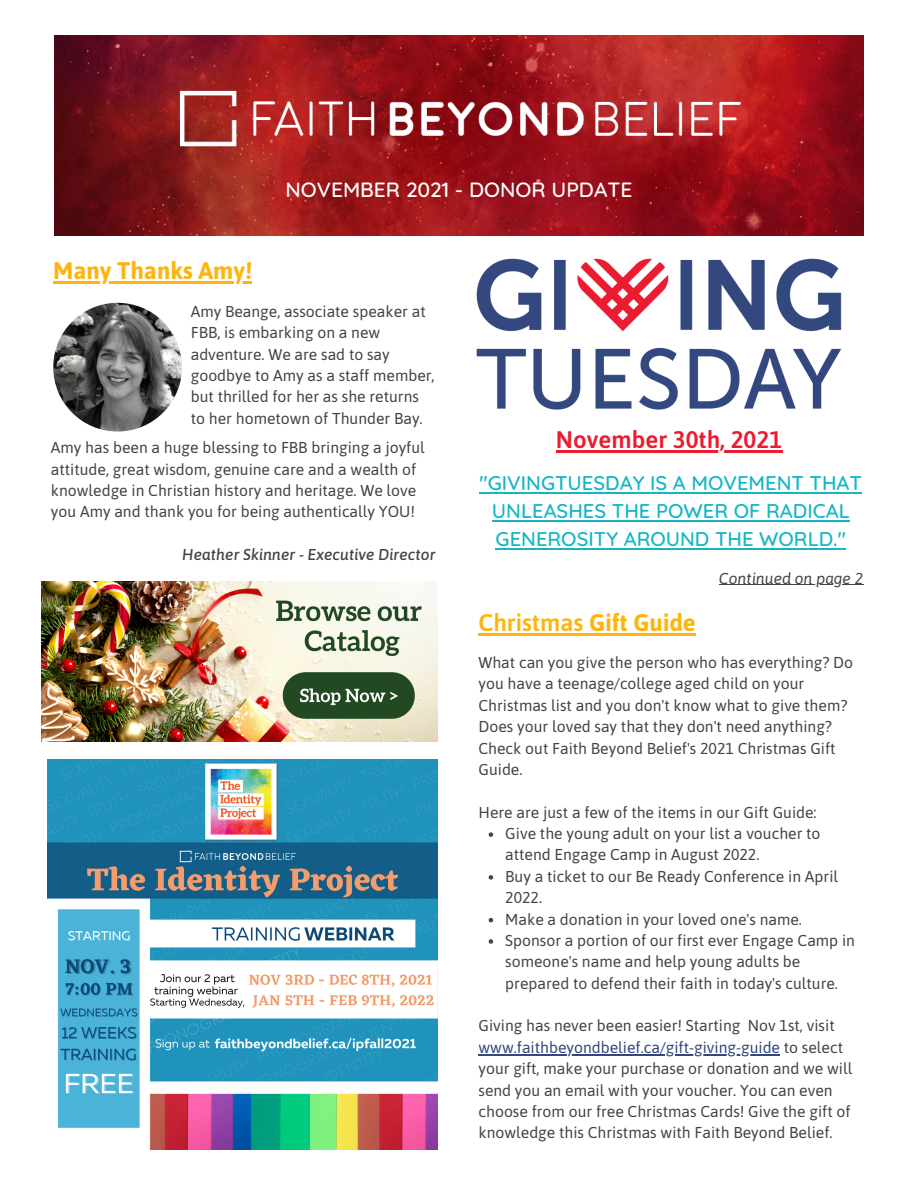
<style>
.page{position:relative;width:918px;height:1188px;background:#fff}
.page>*{position:absolute;margin:0;border:0;box-sizing:border-box;transform-origin:0 0}
.t1{font:600 24px "Asap";color:#fdb50e}
.t2{font:600 24px "Asap";color:#eb1c30}
.t3{font:700 24px "Asap";color:#fdb50e}
.t4{font:500 21px "Quicksand";color:#fff}
.t5{font:500 20.25px/28.2px "Quicksand";color:#14b6c4;text-align:center}
.t6{font:15.75px/21.3px "Asap";color:#434343}
.t7{font:italic 500 15.75px "Asap";color:#434343}
.t8{font:italic 15.75px "Asap";color:#434343}
.s1{font-weight:700}
.s2{color:#33467d}
</style>
<div class="page">
<img style="left:55px;top:35px;width:809px;height:200px">
<img style="left:149px;top:61px;width:620px;height:116px">
<img style="left:53px;top:303px;width:129px;height:129px;border-radius:50%">
<img style="left:476px;top:258px;width:366px;height:152px">
<img style="left:47px;top:759px;width:390px;height:390px">
<img style="left:41px;top:581px;width:396px;height:160px">
<svg style="left:489px;top:832px;width:4px;height:5px"></svg>
<svg style="left:489px;top:875px;width:4px;height:5px"></svg>
<svg style="left:489px;top:918px;width:4px;height:4px"></svg>
<svg style="left:489px;top:939px;width:4px;height:5px"></svg>
<hr style="left:479px;top:1054px;width:301px;height:1px;background:#33467d">
<hr style="left:479px;top:633px;width:110px;height:3px;background:#fdb50e">
<hr style="left:589px;top:633px;width:107px;height:3px;background:#fdb50e">
<hr style="left:53px;top:281px;width:58px;height:2px;background:#fdb50e">
<hr style="left:111px;top:281px;width:141px;height:2px;background:#fdb50e">
<hr style="left:480px;top:492px;width:382px;height:2px;background:#14b6c4">
<hr style="left:492px;top:520px;width:358px;height:2px;background:#14b6c4">
<hr style="left:496px;top:548px;width:350px;height:2px;background:#14b6c4">
<hr style="left:719px;top:584px;width:144px;height:1px;background:#434343">
<hr style="left:556px;top:450px;width:226px;height:2px;background:#eb1c30">
<p class="t3" style="left:53px;top:256px;width:200px">Many Thanks Amy!</p>
<p class="t4" style="left:286px;top:176px;width:348px">NOVEMBER 2021 - DONOR UPDATE</p>
<p class="t6" style="left:191px;top:301px;width:245px">Amy Beange, associate speaker at<br>FBB, is embarking on a new adventure. We are sad to say goodbye to Amy as a staff member, but thrilled for her as she returns to her hometown of Thunder Bay.</p>
<p class="t6" style="left:51px;top:437px;width:375px">Amy has been a huge blessing to FBB bringing a joyful attitude, great wisdom, genuine care and a wealth of knowledge in Christian history and heritage. We love you Amy and thank you for being authentically YOU!</p>
<p class="t7" style="left:182px;top:545px;width:255px">Heather Skinner - Executive Director</p>
<p class="t2" style="left:556px;top:425px;width:228px">November 30th, 2021</p>
<p class="t5" style="left:480px;top:468px;width:384px">"GIVINGTUESDAY IS A MOVEMENT THAT<br>UNLEASHES THE POWER OF RADICAL<br>GENEROSITY AROUND THE WORLD."</p>
<p class="t8" style="left:719px;top:569px;width:146px">Continued on page 2</p>
<p class="t1" style="left:479px;top:609px;width:219px">Christmas <span class="s1">Gift Guide</span></p>
<p class="t6" style="left:479px;top:652px;width:376px">What can you give the person who has everything? Do you have a teenage/college aged child on your Christmas list and you don't know what to give them?<br>Does your loved say that they don't need anything?<br>Check out Faith Beyond Belief's 2021 Christmas Gift Guide.</p>
<p class="t6" style="left:479px;top:801px;width:340px">Here are just a few of the items in our Gift Guide:</p>
<p class="t6" style="left:505px;top:823px;width:317px">Give the young adult on your list a voucher to attend Engage Camp in August 2022.</p>
<p class="t6" style="left:505px;top:866px;width:334px">Buy a ticket to our Be Ready Conference in April<br>2022.</p>
<p class="t6" style="left:505px;top:908px;width:298px">Make a donation in your loved one's name.</p>
<p class="t6" style="left:505px;top:930px;width:351px">Sponsor a portion of our first ever Engage Camp in someone's name and help young adults be prepared to defend their faith in today's culture.</p>
<p class="t6" style="left:479px;top:1015px;width:375px">Giving has never been easier! Starting Nov 1st, visit <span class="s2">www.faithbeyondbelief.ca/gift-giving-guide</span> to select your gift, make your purchase or donation and we will send you an email with your voucher. You can even choose from our free Christmas Cards! Give the gift of knowledge this Christmas with Faith Beyond Belief.</p>
</div>
